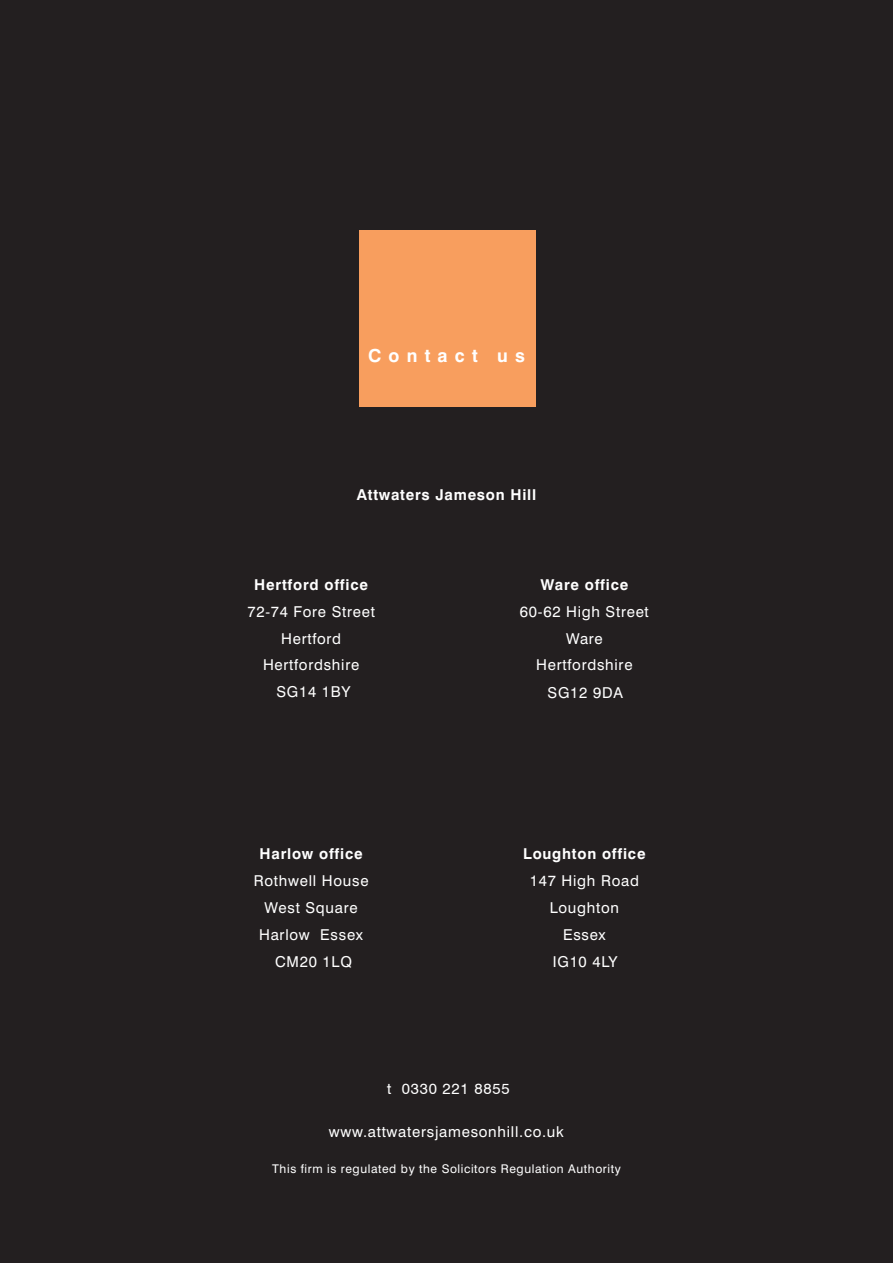
<style>
.page{position:relative;width:893px;height:1263px;background:#231f20}
.page>*{position:absolute;margin:0;border:0;box-sizing:border-box;transform-origin:0 0}
.t1{font:700 18px "Swiss 721 BT";letter-spacing:.4em;color:#fff}
.t2{font:15px/27px "Swiss 721 BT";letter-spacing:.05em;color:#fff;text-align:center}
.t3{font:700 15px "Swiss 721 BT";letter-spacing:.05em;color:#fff}
.t4{font:12px "Swiss 721 BT";letter-spacing:.05em;color:#fff}
</style>
<div class="page">
<div style="left:359px;top:230px;width:177px;height:176px;background:#f89e5e"></div>
<p class="t1" style="left:368px;top:349px;width:158px">Contact us</p>
<p class="t3" style="left:357px;top:489px;width:181px">Attwaters Jameson Hill</p>
<p class="t3" style="left:254px;top:579px;width:115px">Hertford office</p>
<p class="t2" style="left:247px;top:599px;width:129px">72-74 Fore Street<br>Hertford<br>Hertfordshire<br>SG14 1BY</p>
<p class="t3" style="left:540px;top:579px;width:89px">Ware office</p>
<p class="t2" style="left:520px;top:599px;width:130px">60-62 High Street<br>Ware<br>Hertfordshire<br>SG12 9DA</p>
<p class="t3" style="left:260px;top:848px;width:104px">Harlow office</p>
<p class="t2" style="left:254px;top:868px;width:116px">Rothwell House<br>West Square<br>Harlow Essex<br>CM20 1LQ</p>
<p class="t3" style="left:523px;top:848px;width:124px">Loughton office</p>
<p class="t2" style="left:530px;top:869px;width:111px">147 High Road<br>Loughton<br>Essex<br>IG10 4LY</p>
<p class="t2" style="left:387px;top:1075px;width:124px">t 0330 221 8855</p>
<p class="t2" style="left:329px;top:1119px;width:237px">www.attwatersjamesonhill.co.uk</p>
<p class="t4" style="left:272px;top:1164px;width:350px">This firm is regulated by the Solicitors Regulation Authority</p>
</div>
